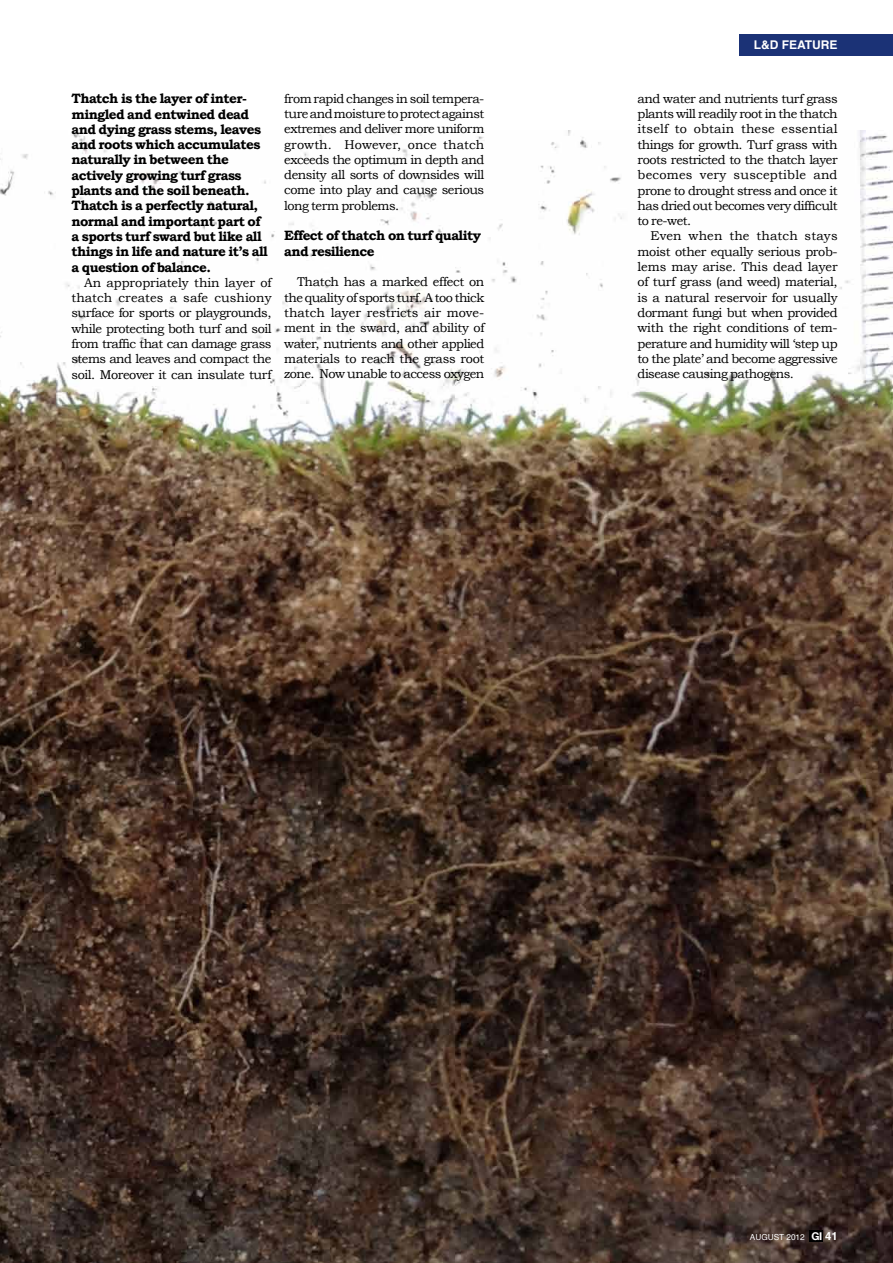
<style>
.page{position:relative;width:893px;height:1263px;background:#fff}
.page>*{position:absolute;margin:0;border:0;box-sizing:border-box;transform-origin:0 0}
.t1{font:700 13.5px/15.3px "Bookman Old Style";letter-spacing:-.04em;color:#000}
.t2{font:12.75px/15.3px "Bookman Old Style";letter-spacing:-.04em;color:#000;text-align:justify}
.t3{font:12.75px "Bookman Old Style";letter-spacing:-.02em;color:#000}
.t4{font:12.75px "Bookman Old Style";letter-spacing:.01em;color:#000}
.t5{font:12.75px "Bookman Old Style";letter-spacing:-.01em;color:#000}
.t6{font:12.75px "Bookman Old Style";letter-spacing:.015em;color:#000}
.t7{font:700 12px "Helvetica";color:#fff}
.t8{font:8.25px "Helvetica";color:#fff}
.s1{font-family:"Helvetica Neue";font-weight:700;font-size:10.8px}
.s2{font-weight:700;font-size:11.25px}
</style>
<div class="page">
<img style="left:0;top:130px;width:892px;height:1133px">
<div style="left:809px;top:1230px;width:13px;height:11px;background:#000"></div>
<div style="left:739px;top:34px;width:153px;height:21px;background:#1b3276"></div>
<p class="t1" style="left:71px;top:91px;width:198px">Thatch is the layer of inter&shy;mingled and entwined dead and dying grass stems, leaves and roots which accumulates naturally in between the actively growing turf grass plants and the soil beneath.<br>Thatch is a perfectly natural, normal and important part of a sports turf sward but like all things in life and nature it’s all a question of balance.</p>
<p class="t2" style="left:71px;top:275px;width:201px;text-indent:13px">An appropriately thin layer of thatch creates a safe cushiony surface for sports or playgrounds, while protecting both turf and soil from traffic that can damage grass stems and leaves and compact the soil. Moreover it can insulate turf</p>
<p class="t2" style="left:284px;top:91px;width:201px">from rapid changes in soil tempera&shy;ture and moisture to protect against extremes and deliver more uniform growth. However, once thatch exceeds the optimum in depth and density all sorts of downsides will come into play and cause serious long term problems.</p>
<p class="t1" style="left:284px;top:228px;width:198px">Effect of thatch on turf quality and resilience</p>
<p class="t2" style="left:284px;top:274px;width:201px;text-indent:13px">Thatch has a marked effect on the quality of sports turf. A too thick thatch layer restricts air move&shy;ment in the sward, and ability of water, nutrients and other applied materials to reach the grass root zone. Now unable to access oxygen</p>
<p class="t7" style="left:753px;top:35px;width:76px">L&amp;D FEATURE</p>
<p class="t2" style="left:637px;top:91px;width:201px">and water and nutrients turf grass</p>
<p class="t2" style="left:637px;top:106px;width:201px">plants will readily root in the thatch</p>
<p class="t4" style="left:637px;top:122px;width:201px">itself to obtain these essential</p>
<p class="t2" style="left:637px;top:137px;width:201px">things for growth. Turf grass with</p>
<p class="t2" style="left:637px;top:152px;width:201px">roots restricted to the thatch layer</p>
<p class="t6" style="left:637px;top:168px;width:201px">becomes very susceptible and</p>
<p class="t2" style="left:637px;top:182px;width:201px">prone to drought stress and once it</p>
<p class="t2" style="left:637px;top:198px;width:201px">has dried out becomes very difficult</p>
<p class="t2" style="left:637px;top:213px;width:55px">to re-wet.</p>
<p class="t4" style="left:650px;top:229px;width:189px">Even when the thatch stays</p>
<p class="t2" style="left:637px;top:244px;width:201px">moist other equally serious prob-</p>
<p class="t5" style="left:637px;top:259px;width:201px">lems may arise. This dead layer</p>
<p class="t2" style="left:637px;top:274px;width:201px">of turf grass (and weed) material,</p>
<p class="t3" style="left:637px;top:290px;width:201px">is a natural reservoir for usually</p>
<p class="t2" style="left:637px;top:305px;width:201px">dormant fungi but when provided</p>
<p class="t3" style="left:637px;top:321px;width:201px">with the right conditions of tem-</p>
<p class="t2" style="left:637px;top:335px;width:201px">perature and humidity will ‘step up</p>
<p class="t2" style="left:637px;top:351px;width:201px">to the plate’ and become aggressive</p>
<p class="t2" style="left:637px;top:366px;width:158px">disease causing pathogens.</p>
<p class="t8" style="left:749px;top:1231px;width:89px">AUGUST 2012 <span class="s1">GI</span> <span class="s2">41</span></p>
</div>
